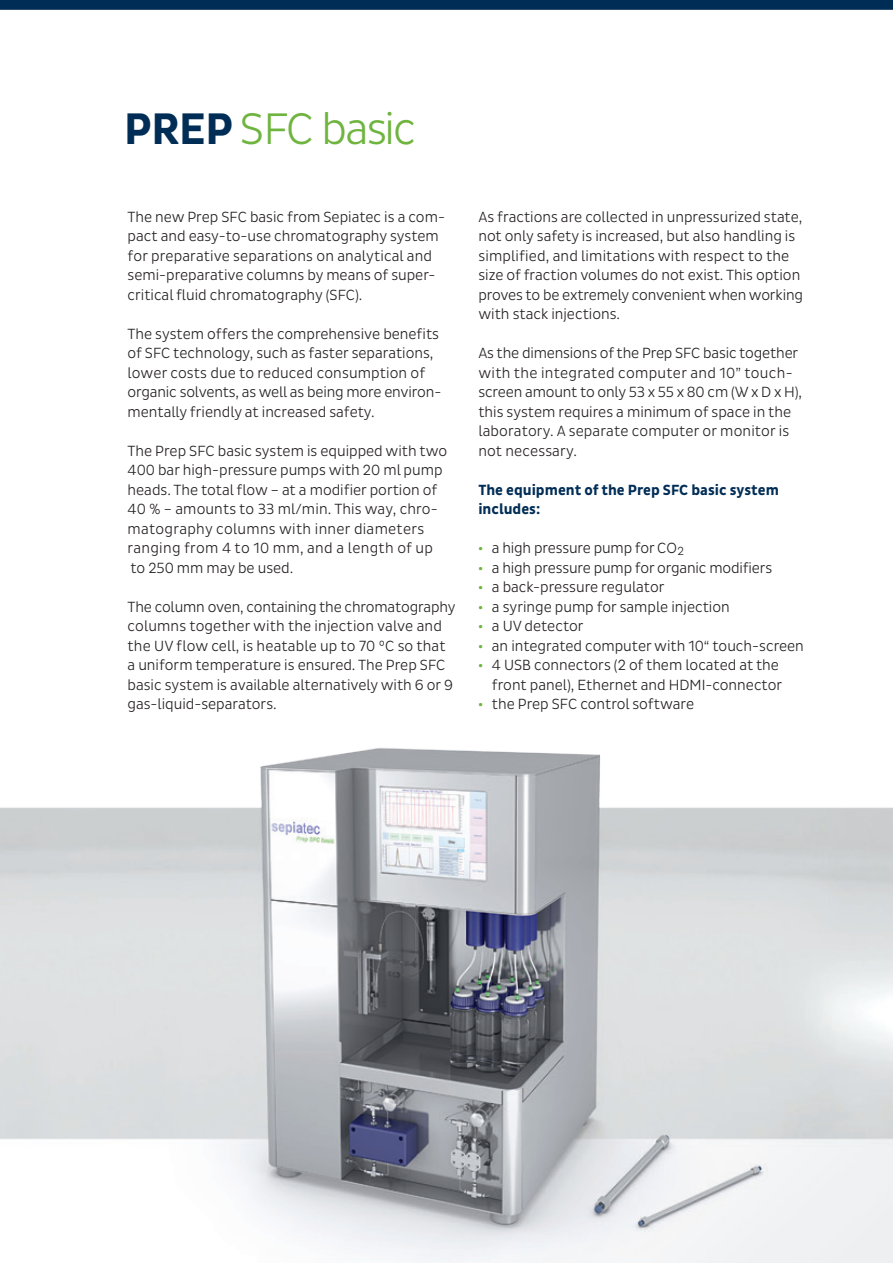
<style>
.page{position:relative;width:893px;height:1263px;background:#fff}
.page>*{position:absolute;margin:0;border:0;box-sizing:border-box;transform-origin:0 0}
.t1{font:300 45px "Pluto Sans Cond";letter-spacing:-.04em;color:#6fb43f}
.t2{font:300 15px/19.5px "Pluto Sans Cond";color:#231f20}
.t3{font:700 15px/19.5px "Pluto Sans Cond";color:#002d56}
.s1{font-weight:700;color:#002d56}
</style>
<div class="page">
<svg style="left:0;top:0;width:893px;height:10px;background:#043058"></svg>
<img style="left:0;top:748px;width:893px;height:515px">
<h1 class="t1" style="left:124px;top:103px;width:293px"><span class="s1">PREP</span> SFC basic</h1>
<p class="t2" style="left:128px;top:207px;width:319px">The new Prep SFC basic from Sepiatec is a com&shy;pact and easy-to-use chromatography system for preparative separations on analytical and semi-preparative columns by means of super&shy;critical fluid chromatography (SFC).</p>
<p class="t2" style="left:128px;top:324px;width:315px">The system offers the comprehensive benefits of SFC technology, such as faster separations, lower costs due to reduced consumption of organic solvents, as well as being more environ&shy;mentally friendly at increased safety.</p>
<p class="t2" style="left:128px;top:441px;width:321px">The Prep SFC basic system is equipped with two 400 bar high-pressure pumps with 20 ml pump heads. The total flow – at a modifier portion of 40 % – amounts to 33 ml/min. This way, chro&shy;matography columns with inner diameters ranging from 4 to 10 mm, and a length of up to 250 mm may be used.</p>
<p class="t2" style="left:128px;top:597px;width:330px">The column oven, containing the chromatography columns together with the injection valve and the UV flow cell, is heatable up to 70 °C so that a uniform temperature is ensured. The Prep SFC basic system is available alternatively with 6 or 9 gas-liquid-separators.</p>
<p class="t2" style="left:478px;top:207px;width:326px">As fractions are collected in unpressurized state, not only safety is increased, but also handling is simplified, and limitations with respect to the size of fraction volumes do not exist. This option proves to be extremely convenient when working with stack injections.</p>
<p class="t2" style="left:478px;top:343px;width:325px">As the dimensions of the Prep SFC basic together with the integrated computer and 10” touch&shy;screen amount to only 53 x 55 x 80 cm (W x D x H), this system requires a minimum of space in the laboratory. A separate computer or monitor is not necessary.</p>
<p class="t3" style="left:478px;top:480px;width:302px">The equipment of the Prep SFC basic system includes:</p>
<p class="t2" style="left:478px;top:538px;width:327px"><sup>.</sup> a high pressure pump for CO<sub>2<br></sub><sup>.</sup> a high pressure pump for organic modifiers<br><sup>.</sup> a back-pressure regulator<br><sup>.</sup> a syringe pump for sample injection<br><sup>.</sup> a UV detector<br><sup>.</sup> an integrated computer with 10“ touch-screen <sup>.</sup> 4 USB connectors (2 of them located at the</p>
<p class="t2" style="left:478px;top:675px;width:305px;text-indent:14px">front panel), Ethernet and HDMI-connector <sup>.</sup> the Prep SFC control software</p>
</div>
